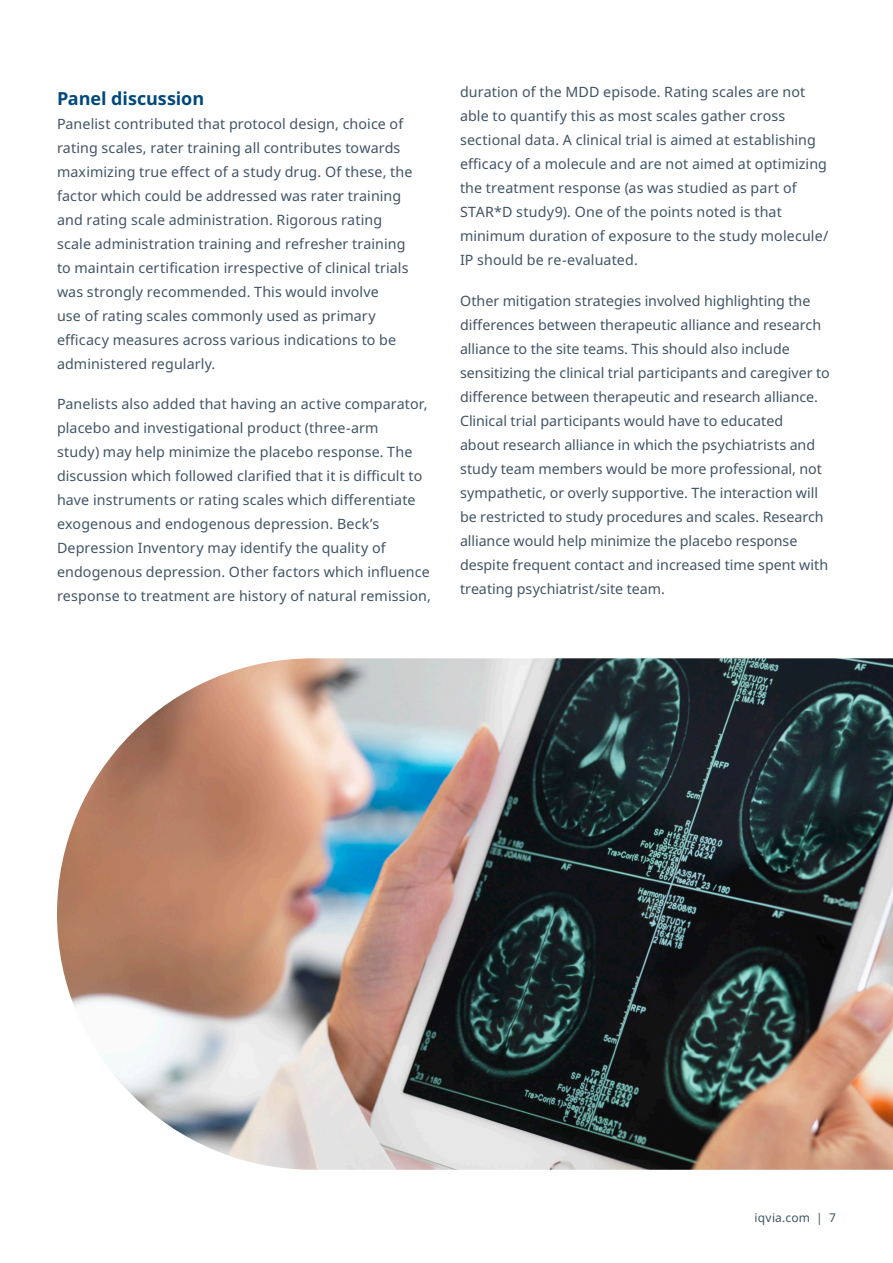
<style>
.page{position:relative;width:893px;height:1263px;background:#fff}
.page>*{position:absolute;margin:0;border:0;box-sizing:border-box;transform-origin:0 0}
.Subheading{font:700 18px "Noto Sans";letter-spacing:-.005em;color:#00497b}
.Body_copy_-_Space{font:14.25px/24px "Noto Sans";letter-spacing:.005em;color:#425465}
.t1{font:12px "Noto Sans";letter-spacing:.015em;color:#425465}
</style>
<div class="page">
<img style="left:57px;top:658px;width:836px;height:512px">
<p class="Subheading" style="left:57px;top:85px;width:149px">Panel discussion</p>
<p class="Body_copy_-_Space" style="left:57px;top:112px;width:357px">Panelist contributed that protocol design, choice of rating scales, rater training all contributes towards maximizing true effect of a study drug. Of these, the factor which could be addressed was rater training and rating scale administration. Rigorous rating scale administration training and refresher training to maintain certification irrespective of clinical trials was strongly recommended. This would involve<br>use of rating scales commonly used as primary efficacy measures across various indications to be administered regularly.</p>
<p class="Body_copy_-_Space" style="left:57px;top:392px;width:375px">Panelists also added that having an active comparator, placebo and investigational product (three-arm<br>study) may help minimize the placebo response. The discussion which followed clarified that it is difficult to have instruments or rating scales which differentiate exogenous and endogenous depression. Beck’s Depression Inventory may identify the quality of endogenous depression. Other factors which influence response to treatment are history of natural remission,</p>
<p class="Body_copy_-_Space" style="left:460px;top:80px;width:370px">duration of the MDD episode. Rating scales are not able to quantify this as most scales gather cross sectional data. A clinical trial is aimed at establishing efficacy of a molecule and are not aimed at optimizing the treatment response (as was studied as part of STAR*D study9). One of the points noted is that minimum duration of exposure to the study molecule/ IP should be re-evaluated.</p>
<p class="Body_copy_-_Space" style="left:460px;top:289px;width:371px">Other mitigation strategies involved highlighting the differences between therapeutic alliance and research alliance to the site teams. This should also include sensitizing the clinical trial participants and caregiver to difference between therapeutic and research alliance.<br>Clinical trial participants would have to educated<br>about research alliance in which the psychiatrists and study team members would be more professional, not sympathetic, or overly supportive. The interaction will be restricted to study procedures and scales. Research alliance would help minimize the placebo response despite frequent contact and increased time spent with treating psychiatrist/site team.</p>
<p class="t1" style="left:755px;top:1209px;width:83px">iqvia.com | 7</p>
</div>
